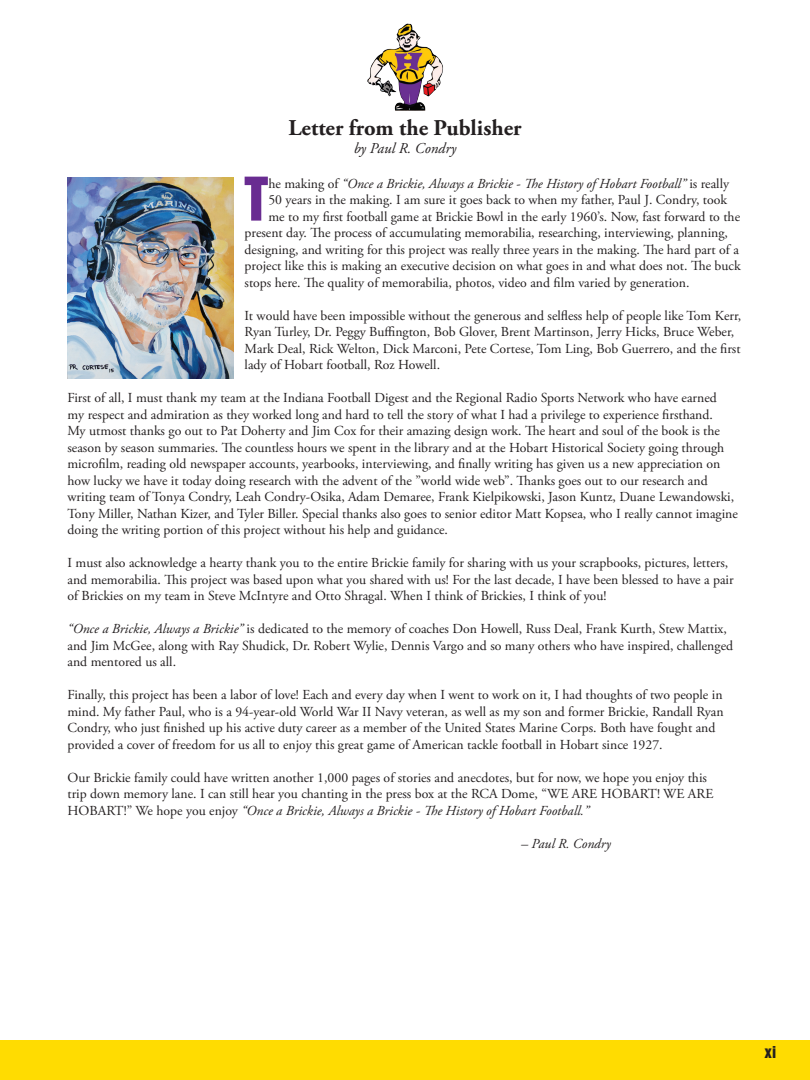
<style>
.page{position:relative;width:810px;height:1080px;background:#fff}
.page>*{position:absolute;margin:0;border:0;box-sizing:border-box;transform-origin:0 0}
.t1{font:55px "Helvetica Inserat LT Std";color:#692c91}
.t2{font:700 22.5px "Adobe Garamond Pro";color:#231f20}
.t3{font:italic 15px "Adobe Garamond Pro";color:#231f20}
.t4{font:15px "Helvetica Inserat LT Std";color:#231f20}
.t5{font:13.75px/16.5px "Adobe Garamond Pro";color:#231f20}
.t6{font:italic 13.75px "Adobe Garamond Pro";color:#231f20}
.s1{font-style:normal}
.s2{font-style:italic}
</style>
<div class="page">
<div style="left:0;top:1041px;width:810px;height:39px;background:#ffdc01"></div>
<img style="left:367px;top:23px;width:76px;height:88px">
<img style="left:68px;top:177px;width:165px;height:202px">
<p class="t2" style="left:288px;top:115px;width:235px">Letter from the Publisher</p>
<p class="t3" style="left:354px;top:139px;width:104px">by Paul R. Condry</p>
<p class="t1" style="left:244px;top:166px;width:26px">T</p>
<p class="t6" style="left:268px;top:175px;width:462px"><span class="s1">he making of</span> “Once a Brickie, Always a Brickie - The History of Hobart Football” <span class="s1">is really</span></p>
<p class="t5" style="left:268px;top:192px;width:460px">50 years in the making. I am sure it goes back to when my father, Paul J. Condry, took</p>
<p class="t5" style="left:268px;top:208px;width:473px">me to my first football game at Brickie Bowl in the early 1960’s. Now, fast forward to the</p>
<p class="t5" style="left:245px;top:225px;width:485px">present day. The process of accumulating memorabilia, researching, interviewing, planning,</p>
<p class="t5" style="left:245px;top:241px;width:496px">designing, and writing for this project was really three years in the making. The hard part of a</p>
<p class="t5" style="left:245px;top:258px;width:498px">project like this is making an executive decision on what goes in and what does not. The buck</p>
<p class="t5" style="left:245px;top:274px;width:446px">stops here. The quality of memorabilia, photos, video and film varied by generation.</p>
<p class="t5" style="left:245px;top:307px;width:498px">It would have been impossible without the generous and selfless help of people like Tom Kerr, Ryan Turley, Dr. Peggy Buffington, Bob Glover, Brent Martinson, Jerry Hicks, Bruce Weber, Mark Deal, Rick Welton, Dick Marconi, Pete Cortese, Tom Ling, Bob Guerrero, and the first lady of Hobart football, Roz Howell.</p>
<p class="t5" style="left:67px;top:390px;width:672px">First of all, I must thank my team at the Indiana Football Digest and the Regional Radio Sports Network who have earned<br>my respect and admiration as they worked long and hard to tell the story of what I had a privilege to experience firsthand.<br>My utmost thanks go out to Pat Doherty and Jim Cox for their amazing design work. The heart and soul of the book is the season by season summaries. The countless hours we spent in the library and at the Hobart Historical Society going through microfilm, reading old newspaper accounts, yearbooks, interviewing, and finally writing has given us a new appreciation on how lucky we have it today doing research with the advent of the ”world wide web”. Thanks goes out to our research and writing team of Tonya Condry, Leah Condry-Osika, Adam Demaree, Frank Kielpikowski, Jason Kuntz, Duane Lewandowski, Tony Miller, Nathan Kizer, and Tyler Biller. Special thanks also goes to senior editor Matt Kopsea, who I really cannot imagine doing the writing portion of this project without his help and guidance.</p>
<p class="t5" style="left:67px;top:555px;width:668px">I must also acknowledge a hearty thank you to the entire Brickie family for sharing with us your scrapbooks, pictures, letters, and memorabilia. This project was based upon what you shared with us! For the last decade, I have been blessed to have a pair of Brickies on my team in Steve McIntyre and Otto Shragal. When I think of Brickies, I think of you!</p>
<p class="t5" style="left:67px;top:621px;width:667px"><span class="s2">“Once a Brickie, Always a Brickie”</span> is dedicated to the memory of coaches Don Howell, Russ Deal, Frank Kurth, Stew Mattix, and Jim McGee, along with Ray Shudick, Dr. Robert Wylie, Dennis Vargo and so many others who have inspired, challenged and mentored us all.</p>
<p class="t5" style="left:67px;top:687px;width:658px">Finally, this project has been a labor of love! Each and every day when I went to work on it, I had thoughts of two people in mind. My father Paul, who is a 94-year-old World War II Navy veteran, as well as my son and former Brickie, Randall Ryan Condry, who just finished up his active duty career as a member of the United States Marine Corps. Both have fought and provided a cover of freedom for us all to enjoy this great game of American tackle football in Hobart since 1927.</p>
<p class="t5" style="left:67px;top:769px;width:647px">Our Brickie family could have written another 1,000 pages of stories and anecdotes, but for now, we hope you enjoy this trip down memory lane. I can still hear you chanting in the press box at the RCA Dome, “WE ARE HOBART! WE ARE<br>HOBART!” We hope you enjoy <span class="s2">“Once a Brickie, Always a Brickie - The History of Hobart Football.”</span></p>
<p class="t6" style="left:521px;top:835px;width:91px">– Paul R. Condry</p>
<p class="t4" style="left:765px;top:1043px;width:13px">xi</p>
</div>
